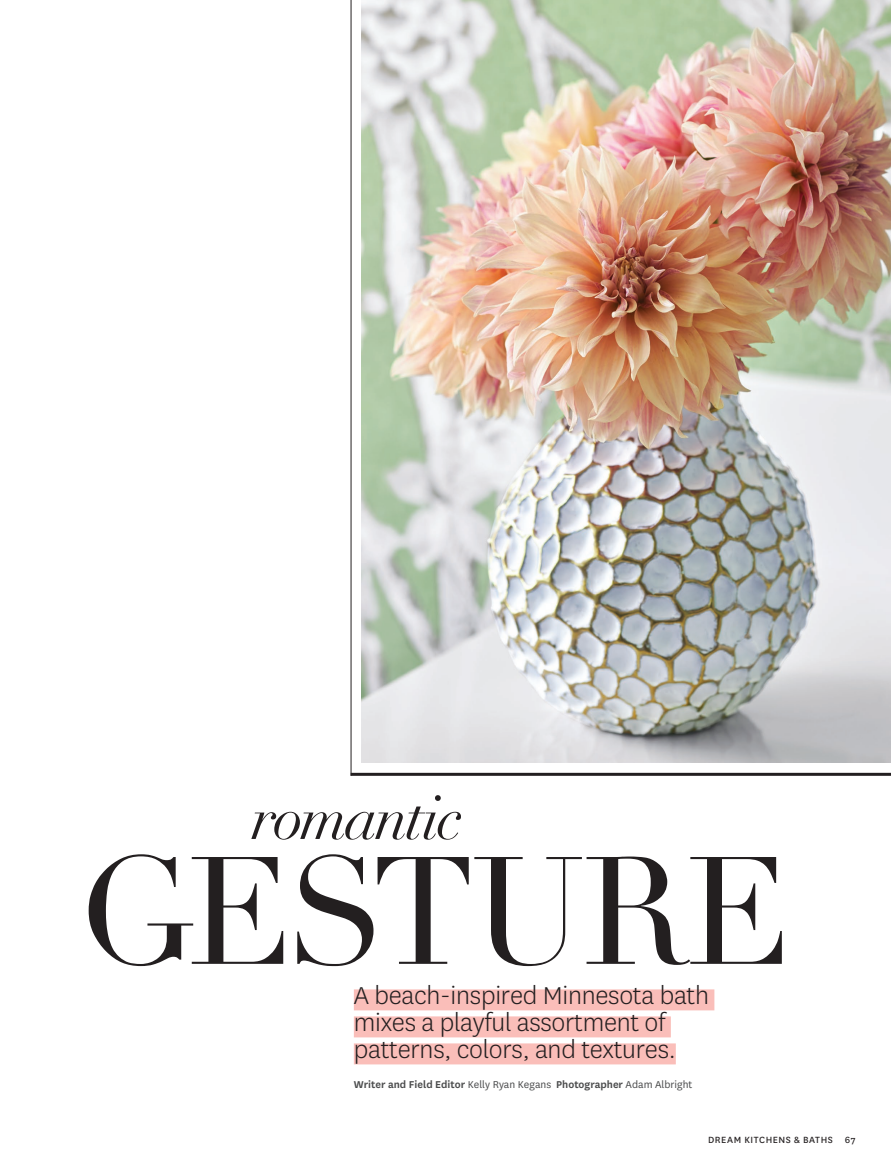
<style>
.page{position:relative;width:891px;height:1175px;background:#fff}
.page>*{position:absolute;margin:0;border:0;box-sizing:border-box;transform-origin:0 0}
.t1{font:150px "Didot";letter-spacing:-.04em;color:#231f20}
.t2{font:italic 61.5px "Didot";letter-spacing:-.04em;color:#231f20}
.t3{font:300 28.5px/27px "National";letter-spacing:-.01em;color:#231f20}
.t4{font:600 11.7px "National";color:#4b4c4d}
.t5{font:10.5px "National";letter-spacing:.055em;color:#231f20}
.s1{font-weight:400}
</style>
<div class="page">
<img style="left:361px;top:0;width:530px;height:763px">
<div style="left:354px;top:989px;width:360px;height:21px;background:#fabeb9"></div>
<div style="left:354px;top:1016px;width:317px;height:21px;background:#fabeb9"></div>
<div style="left:354px;top:1043px;width:322px;height:21px;background:#fabeb9"></div>
<hr style="left:351px;top:0;width:1px;height:776px;background:#231f20">
<svg style="left:351px;top:772px;width:540px;height:4px;background:#595657"></svg>
<h2 class="t2" style="left:251px;top:779px;width:213px">romantic</h2>
<h1 class="t1" style="left:77px;top:822px;width:716px">GESTURE</h1>
<p class="t3" style="left:354px;top:981px;width:357px">A beach-inspired Minnesota bath mixes a playful assortment of patterns, colors, and textures.</p>
<p class="t4" style="left:354px;top:1076px;width:340px">Writer and Field Editor <span class="s1">Kelly Ryan Kegans</span> Photographer <span class="s1">Adam Albright</span></p>
<p class="t5" style="left:708px;top:1132px;width:149px">DREAM KITCHENS &amp; BATHS 67</p>
</div>
